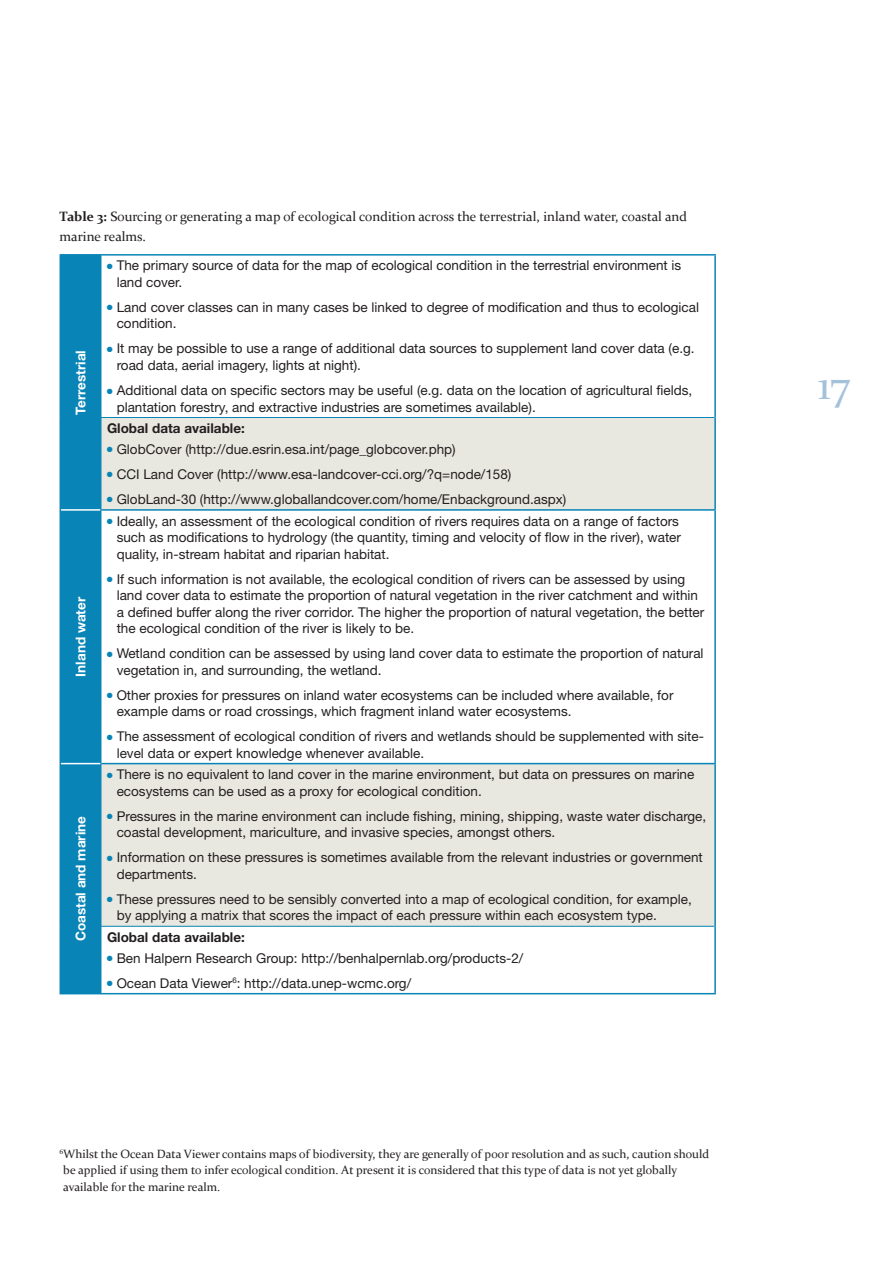
<style>
.page{position:relative;width:893px;height:1263px;background:#fff}
.page>*{position:absolute;margin:0;border:0;box-sizing:border-box;transform-origin:0 0}
.t1{font:42px "Constantia";color:#a4c1dc}
.t2{font:13.5px/16.5px "Helvetica Neue LT Std";color:#231f20}
.t3{font:13.5px/20.2px "Constantia";color:#231f20}
.t4{font:700 13.5px "Helvetica Neue LT Std";color:#231f20}
.t5{font:700 13.5px "Helvetica Neue LT Std";color:#fff}
.t6{font:12px/16.5px "Constantia";color:#231f20}
.s1{font-weight:700}
.s2{color:#0884b7}
</style>
<div class="page">
<div style="left:61px;top:256px;width:40px;height:737px;background:#0884b7"></div>
<svg style="left:102px;top:418px;width:612px;height:508px;fill:#e9e8e0"></svg>
<hr style="left:101px;top:417px;width:613px;height:1px;background:#0884b7">
<hr style="left:101px;top:926px;width:613px;height:1px;background:#0884b7">
<hr style="left:101px;top:509px;width:615px;height:2px;background:#0884b7">
<hr style="left:101px;top:763px;width:615px;height:1px;background:#0884b7">
<hr style="left:61px;top:509px;width:40px;height:2px;background:#fff">
<hr style="left:61px;top:763px;width:40px;height:1px;background:#fff">
<hr style="left:60px;top:254px;width:41px;height:2px;background:#0884b7">
<hr style="left:60px;top:256px;width:1px;height:161px;background:#0884b7">
<hr style="left:60px;top:417px;width:1px;height:93px;background:#0884b7">
<hr style="left:101px;top:254px;width:615px;height:2px;background:#0884b7">
<hr style="left:714px;top:256px;width:2px;height:161px;background:#0884b7">
<hr style="left:714px;top:417px;width:2px;height:92px;background:#0884b7">
<hr style="left:60px;top:510px;width:1px;height:254px;background:#0884b7">
<hr style="left:714px;top:511px;width:2px;height:252px;background:#0884b7">
<hr style="left:101px;top:256px;width:1px;height:161px;background:#0884b7">
<hr style="left:101px;top:418px;width:1px;height:92px;background:#0884b7">
<hr style="left:101px;top:510px;width:1px;height:254px;background:#0884b7">
<hr style="left:101px;top:764px;width:1px;height:162px;background:#0884b7">
<hr style="left:101px;top:927px;width:1px;height:66px;background:#0884b7">
<hr style="left:60px;top:764px;width:1px;height:162px;background:#0884b7">
<hr style="left:60px;top:926px;width:1px;height:67px;background:#0884b7">
<hr style="left:60px;top:993px;width:41px;height:1px;background:#0884b7">
<hr style="left:714px;top:764px;width:2px;height:162px;background:#0884b7">
<hr style="left:714px;top:926px;width:2px;height:67px;background:#0884b7">
<hr style="left:101px;top:993px;width:615px;height:1px;background:#0884b7">
<p class="t3" style="left:60px;top:205px;width:629px"><span class="s1">Table 3:</span> Sourcing or generating a map of ecological condition across the terrestrial, inland water, coastal and marine realms.</p>
<p class="t5" style="left:72px;top:415px;width:66px;rotate:-90deg">Terrestrial</p>
<p class="t5" style="left:72px;top:677px;width:81px;rotate:-90deg">Inland water</p>
<p class="t5" style="left:72px;top:941px;width:127px;rotate:-90deg">Coastal and marine</p>
<p class="t2" style="left:117px;top:257px;width:566px;text-indent:-10px"><span class="s2">●</span> The primary source of data for the map of ecological condition in the terrestrial environment is land cover.</p>
<p class="t2" style="left:117px;top:299px;width:584px;text-indent:-10px"><span class="s2">●</span> Land cover classes can in many cases be linked to degree of modification and thus to ecological condition.</p>
<p class="t2" style="left:117px;top:340px;width:579px;text-indent:-10px"><span class="s2">●</span> It may be possible to use a range of additional data sources to supplement land cover data (e.g. road data, aerial imagery, lights at night).</p>
<p class="t2" style="left:117px;top:382px;width:577px;text-indent:-10px"><span class="s2">●</span> Additional data on specific sectors may be useful (e.g. data on the location of agricultural fields, plantation forestry, and extractive industries are sometimes available).</p>
<p class="t4" style="left:107px;top:420px;width:139px">Global data available:</p>
<p class="t2" style="left:107px;top:441px;width:350px"><span class="s2">●</span> GlobCover (http://due.esrin.esa.int/page_globcover.php)</p>
<p class="t2" style="left:107px;top:466px;width:406px"><span class="s2">●</span> CCI Land Cover (http://www.esa-landcover-cci.org/?q=node/158)</p>
<p class="t2" style="left:107px;top:491px;width:461px"><span class="s2">●</span> GlobLand-30 (http://www.globallandcover.com/home/Enbackground.aspx)</p>
<p class="t2" style="left:117px;top:512px;width:566px;text-indent:-10px"><span class="s2">●</span> Ideally, an assessment of the ecological condition of rivers requires data on a range of factors such as modifications to hydrology (the quantity, timing and velocity of flow in the river), water quality, in-stream habitat and riparian habitat.</p>
<p class="t2" style="left:117px;top:570px;width:589px;text-indent:-10px"><span class="s2">●</span> If such information is not available, the ecological condition of rivers can be assessed by using land cover data to estimate the proportion of natural vegetation in the river catchment and within a defined buffer along the river corridor. The higher the proportion of natural vegetation, the better the ecological condition of the river is likely to be.</p>
<p class="t2" style="left:117px;top:645px;width:588px;text-indent:-10px"><span class="s2">●</span> Wetland condition can be assessed by using land cover data to estimate the proportion of natural vegetation in, and surrounding, the wetland.</p>
<p class="t2" style="left:117px;top:686px;width:558px;text-indent:-10px"><span class="s2">●</span> Other proxies for pressures on inland water ecosystems can be included where available, for example dams or road crossings, which fragment inland water ecosystems.</p>
<p class="t2" style="left:117px;top:728px;width:589px;text-indent:-10px"><span class="s2">●</span> The assessment of ecological condition of rivers and wetlands should be supplemented with site&shy;level data or expert knowledge whenever available.</p>
<p class="t2" style="left:117px;top:766px;width:579px;text-indent:-10px"><span class="s2">●</span> There is no equivalent to land cover in the marine environment, but data on pressures on marine ecosystems can be used as a proxy for ecological condition.</p>
<p class="t2" style="left:117px;top:807px;width:591px;text-indent:-10px"><span class="s2">●</span> Pressures in the marine environment can include fishing, mining, shipping, waste water discharge, coastal development, mariculture, and invasive species, amongst others.</p>
<p class="t2" style="left:117px;top:849px;width:588px;text-indent:-10px"><span class="s2">●</span> Information on these pressures is sometimes available from the relevant industries or government departments.</p>
<p class="t2" style="left:117px;top:890px;width:577px;text-indent:-10px"><span class="s2">●</span> These pressures need to be sensibly converted into a map of ecological condition, for example, by applying a matrix that scores the impact of each pressure within each ecosystem type.</p>
<p class="t4" style="left:107px;top:929px;width:139px">Global data available:</p>
<p class="t2" style="left:107px;top:949px;width:418px"><span class="s2">●</span> Ben Halpern Research Group: http://benhalpernlab.org/products-2/</p>
<p class="t2" style="left:107px;top:974px;width:306px"><span class="s2">●</span> Ocean Data Viewer<sup>6</sup>: http://data.unep-wcmc.org/</p>
<p class="t6" style="left:63px;top:1145px;width:647px;text-indent:-4px"><sup>6</sup>Whilst the Ocean Data Viewer contains maps of biodiversity, they are generally of poor resolution and as such, caution should be applied if using them to infer ecological condition. At present it is considered that this type of data is not yet globally available for the marine realm.</p>
<h1 class="t1" style="left:818px;top:356px;width:34px">17</h1>
</div>
